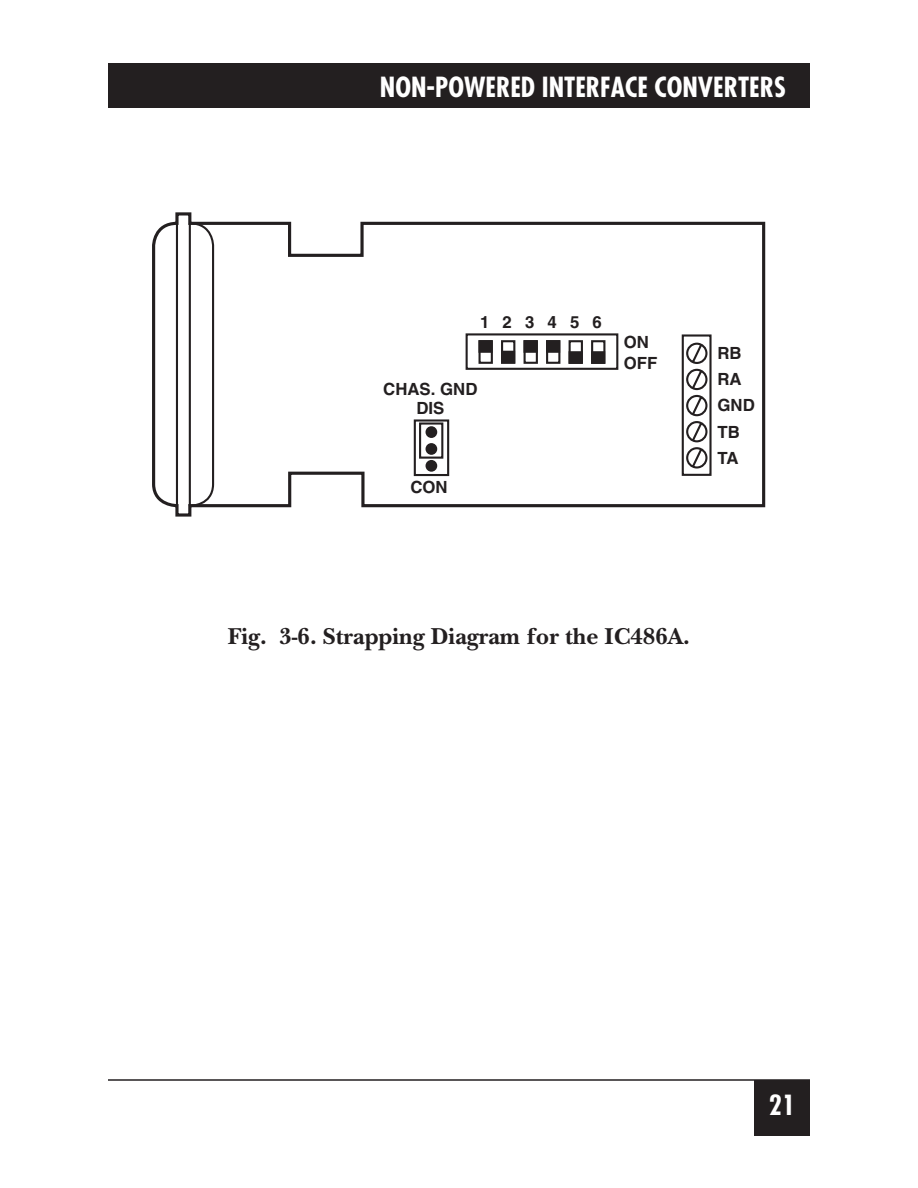
<style>
.page{position:relative;width:918px;height:1188px;background:#fff}
.page>*{position:absolute;margin:0;border:0;box-sizing:border-box;transform-origin:0 0}
.t1{font:700 condensed 27px "Futura";color:#fff}
.t2{font:700 24px "New Baskerville";color:#231f20}
.t3{font:700 16.8px/26.1px "Helvetica";color:#231f20}
</style>
<div class="page">
<div style="left:754px;top:1080px;width:56px;height:56px;background:#231f20"></div>
<div style="left:108px;top:63px;width:702px;height:45px;background:#231f20"></div>
<hr style="left:108px;top:1079px;width:702px;height:2px;background:#231f20">
<svg style="left:152px;top:212px;width:614px;height:305px"></svg>
<svg style="left:175px;top:221px;width:40px;height:287px"></svg>
<div style="left:414px;top:419px;width:35px;height:57px;border:2px solid #231f20"></div>
<div style="left:426px;top:426px;width:11px;height:12px;background:#231f20;border:2px solid #231f20;border-radius:50%"></div>
<div style="left:419px;top:422px;width:24px;height:37px;border:2px solid #231f20"></div>
<div style="left:426px;top:443px;width:11px;height:12px;background:#231f20;border:2px solid #231f20;border-radius:50%"></div>
<div style="left:426px;top:460px;width:11px;height:12px;background:#231f20;border:2px solid #231f20;border-radius:50%"></div>
<svg style="left:465px;top:332px;width:154px;height:39px"></svg>
<div style="left:479px;top:340px;width:14px;height:13px;background:#231f20;border:2px solid #231f20"></div>
<div style="left:501px;top:340px;width:14px;height:24px;border:2px solid #231f20"></div>
<div style="left:501px;top:351px;width:14px;height:12px;background:#231f20"></div>
<div style="left:524px;top:340px;width:14px;height:24px;border:2px solid #231f20"></div>
<div style="left:524px;top:340px;width:14px;height:13px;background:#231f20"></div>
<div style="left:546px;top:340px;width:14px;height:24px;border:2px solid #231f20"></div>
<div style="left:546px;top:340px;width:14px;height:13px;background:#231f20"></div>
<div style="left:569px;top:340px;width:14px;height:24px;border:2px solid #231f20"></div>
<div style="left:569px;top:351px;width:14px;height:13px;background:#231f20"></div>
<div style="left:591px;top:340px;width:14px;height:24px;border:2px solid #231f20"></div>
<div style="left:591px;top:351px;width:14px;height:13px;background:#231f20"></div>
<svg style="left:681px;top:333px;width:32px;height:144px"></svg>
<p class="t1" style="left:380px;top:75px;width:408px">NON-POWERED INTERFACE CONVERTERS</p>
<p class="t3" style="left:480px;top:311px;width:123px">123456</p>
<p class="t3" style="left:383px;top:378px;width:96px">CHAS. GND</p>
<p class="t3" style="left:416px;top:397px;width:30px">DIS</p>
<p class="t3" style="left:624px;top:333px;width:35px;line-height:21.3px">ON<br>OFF</p>
<p class="t3" style="left:410px;top:475px;width:39px">CON</p>
<p class="t3" style="left:717px;top:342px;width:39px">RB<br>RA<br>GND<br>TB<br>TA</p>
<p class="t2" style="left:228px;top:628px;width:464px">Fig. 3-6. Strapping Diagram for the IC486A.</p>
<p class="t1" style="left:769px;top:1093px;width:28px">21</p>
</div>
